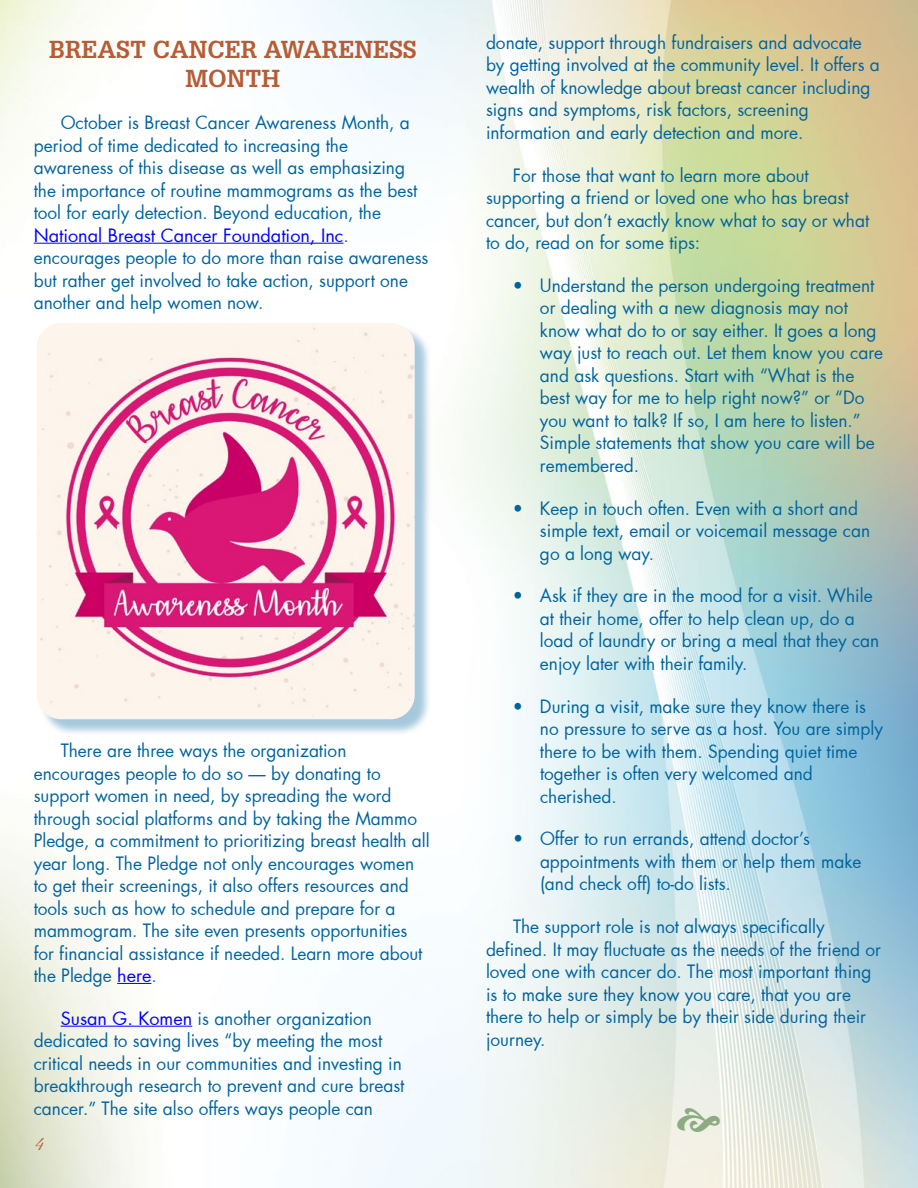
<style>
.page{position:relative;width:918px;height:1188px;background:#fff}
.page>*{position:absolute;margin:0;border:0;box-sizing:border-box;transform-origin:0 0}
.t1{font:700 24px/28.8px "Glypha";color:#b65c36;text-align:center}
.t2{font:21px "Great Vibes";color:#b65c36}
.t3{font:18px/22.5px "Futura";color:#00639d;scale:.96 1}
.s1{color:#00f}
</style>
<div class="page">
<img style="left:0;top:0;width:918px;height:1188px">
<hr style="left:34px;top:243px;width:309px;height:1px;background:#00f">
<hr style="left:117px;top:983px;width:34px;height:1px;background:#00f">
<hr style="left:61px;top:1026px;width:131px;height:1px;background:#00f">
<div style="left:39px;top:325px;width:392px;height:411px;background:#00639d;opacity:.35"></div>
<img style="left:37px;top:323px;width:378px;height:396px">
<svg style="left:677px;top:1108px;width:43px;height:24px"></svg>
<h1 class="t1" style="left:49px;top:34px;width:369px">BREAST CANCER AWARENESS<br>MONTH</h1>
<p class="t3" style="left:34px;top:111px;width:413px;text-indent:27px">October is Breast Cancer Awareness Month, a period of time dedicated to increasing the awareness of this disease as well as emphasizing the importance of routine mammograms as the best tool for early detection. Beyond education, the <span class="s1">National Breast Cancer Foundation, Inc</span>. encourages people to do more than raise awareness but rather get involved to take action, support one another and help women now.</p>
<p class="t3" style="left:34px;top:739px;width:414px;text-indent:27px">There are three ways the organization encourages people to do so — by donating to support women in need, by spreading the word through social platforms and by taking the Mammo Pledge, a commitment to prioritizing breast health all year long. The Pledge not only encourages women to get their screenings, it also offers resources and tools such as how to schedule and prepare for a mammogram. The site even presents opportunities for financial assistance if needed. Learn more about the Pledge <span class="s1">here</span>.</p>
<p class="t3" style="left:34px;top:1007px;width:388px;text-indent:27px"><span class="s1">Susan G. Komen</span> is another organization dedicated to saving lives “by meeting the most critical needs in our communities and investing in breakthrough research to prevent and cure breast cancer.” The site also offers ways people can</p>
<p class="t2" style="left:34px;top:1133px;width:11px">4</p>
<p class="t3" style="left:486px;top:31px;width:412px">donate, support through fundraisers and advocate by getting involved at the community level. It offers a wealth of knowledge about breast cancer including signs and symptoms, risk factors, screening information and early detection and more.</p>
<p class="t3" style="left:486px;top:163px;width:401px;text-indent:27px">For those that want to learn more about supporting a friend or loved one who has breast cancer, but don’t exactly know what to say or what to do, read on for some tips:</p>
<p class="t3" style="left:540px;top:274px;width:359px;text-indent:-27px">• Understand the person undergoing treatment or dealing with a new diagnosis may not know what do to or say either. It goes a long way just to reach out. Let them know you care and ask questions. Start with “What is the best way for me to help right now?” or “Do you want to talk? If so, I am here to listen.” Simple statements that show you care will be remembered.</p>
<p class="t3" style="left:540px;top:496px;width:346px;text-indent:-27px">• Keep in touch often. Even with a short and simple text, email or voicemail message can go a long way.</p>
<p class="t3" style="left:540px;top:584px;width:355px;text-indent:-27px">• Ask if they are in the mood for a visit. While at their home, offer to help clean up, do a load of laundry or bring a meal that they can enjoy later with their family.</p>
<p class="t3" style="left:540px;top:694px;width:359px;text-indent:-27px">• During a visit, make sure they know there is no pressure to serve as a host. You are simply there to be with them. Spending quiet time together is often very welcomed and cherished.</p>
<p class="t3" style="left:540px;top:827px;width:336px;text-indent:-27px">• Offer to run errands, attend doctor’s appointments with them or help them make (and check off) to-do lists.</p>
<p class="t3" style="left:486px;top:915px;width:413px;text-indent:27px">The support role is not always specifically defined. It may fluctuate as the needs of the friend or loved one with cancer do. The most important thing is to make sure they know you care, that you are there to help or simply be by their side during their journey.</p>
</div>
